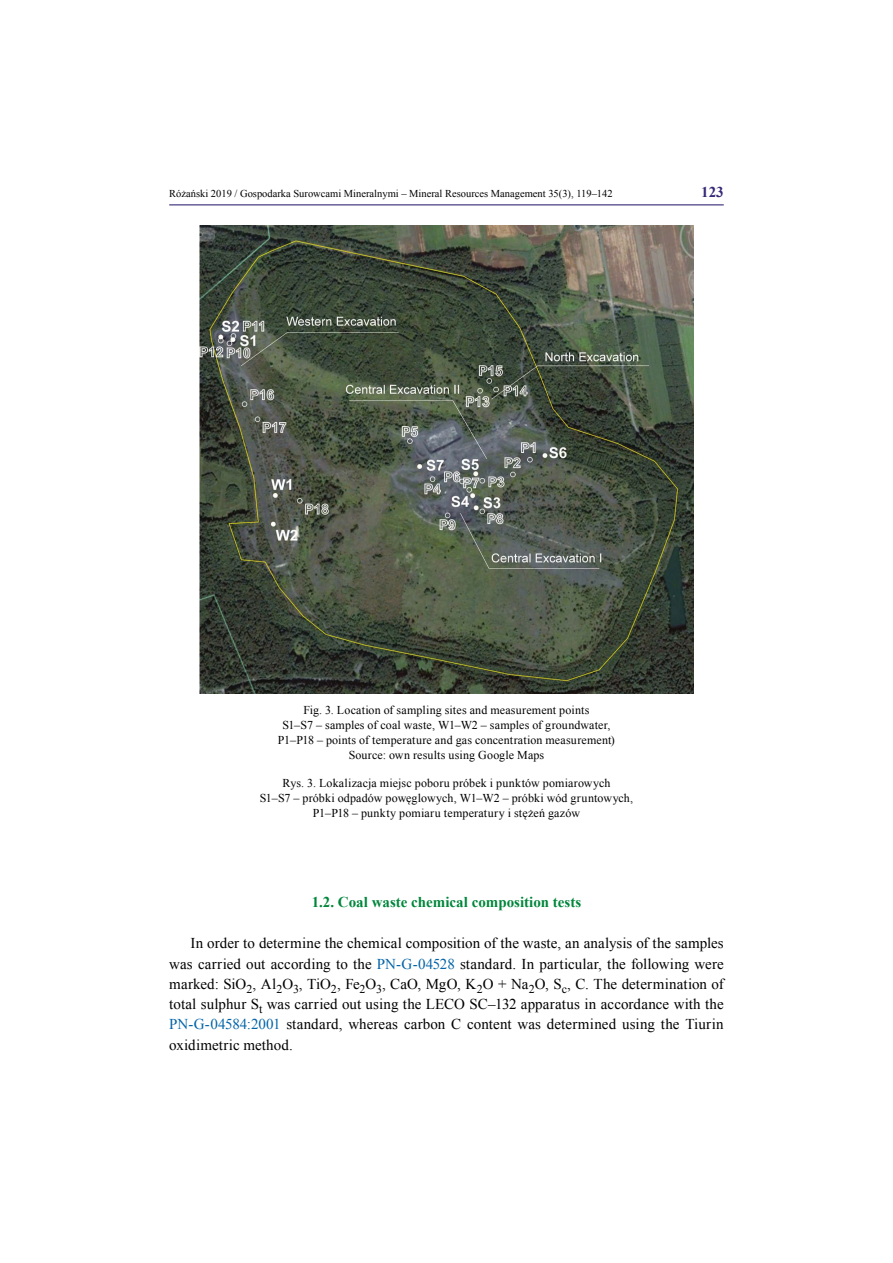
<style>
.page{position:relative;width:893px;height:1263px;background:#fff}
.page>*{position:absolute;margin:0;border:0;box-sizing:border-box;transform-origin:0 0}
.t1{font:15px/20.2px "Times New Roman";letter-spacing:.01em;color:#000;text-align:justify}
.t2{font:700 15px "Times New Roman";color:#00863b}
.t3{font:700 15px "Times New Roman";color:#362978}
.t4{font:12px/15px "Times New Roman";letter-spacing:.015em;color:#000;text-align:center}
.t5{font:10.5px "Times New Roman";color:#000}
.s1{color:#0364a8}
</style>
<div class="page">
<hr style="left:169px;top:204px;width:555px;height:1px;background:#362978">
<img style="left:199px;top:225px;width:495px;height:468px">
<p class="t5" style="left:169px;top:186px;width:445px">Różański 2019 / Gospodarka Surowcami Mineralnymi – Mineral Resources Management 35(3), 119–142</p>
<p class="t3" style="left:701px;top:182px;width:24px">123</p>
<p class="t4" style="left:278px;top:702px;width:338px">Fig. 3. Location of sampling sites and measurement points<br>S1–S7 – samples of coal waste, W1–W2 – samples of groundwater, P1–P18 – points of temperature and gas concentration measurement)<br>Source: own results using Google Maps</p>
<p class="t4" style="left:260px;top:775px;width:375px">Rys. 3. Lokalizacja miejsc poboru próbek i punktów pomiarowych<br>S1–S7 – próbki odpadów powęglowych, W1–W2 – próbki wód gruntowych,<br>P1–P18 – punkty pomiaru temperatury i stężeń gazów</p>
<p class="t2" style="left:312px;top:892px;width:271px">1.2. Coal waste chemical composition tests</p>
<p class="t1" style="left:169px;top:933px;width:556px;text-indent:21px">In order to determine the chemical composition of the waste, an analysis of the samples was carried out according to the <span class="s1">PN-G-04528</span> standard. In particular, the following were marked: SiO<sub>2</sub>, Al<sub>2</sub>O<sub>3</sub>, TiO<sub>2</sub>, Fe<sub>2</sub>O<sub>3</sub>, CaO, MgO, K<sub>2</sub>O + Na<sub>2</sub>O, S<sub>c</sub>, C. The determination of total sulphur S<sub>t</sub> was carried out using the LECO SC–132 apparatus in accordance with the <span class="s1">PN-G-04584:2001</span> standard, whereas carbon C content was determined using the Tiurin oxidimetric method.</p>
</div>
